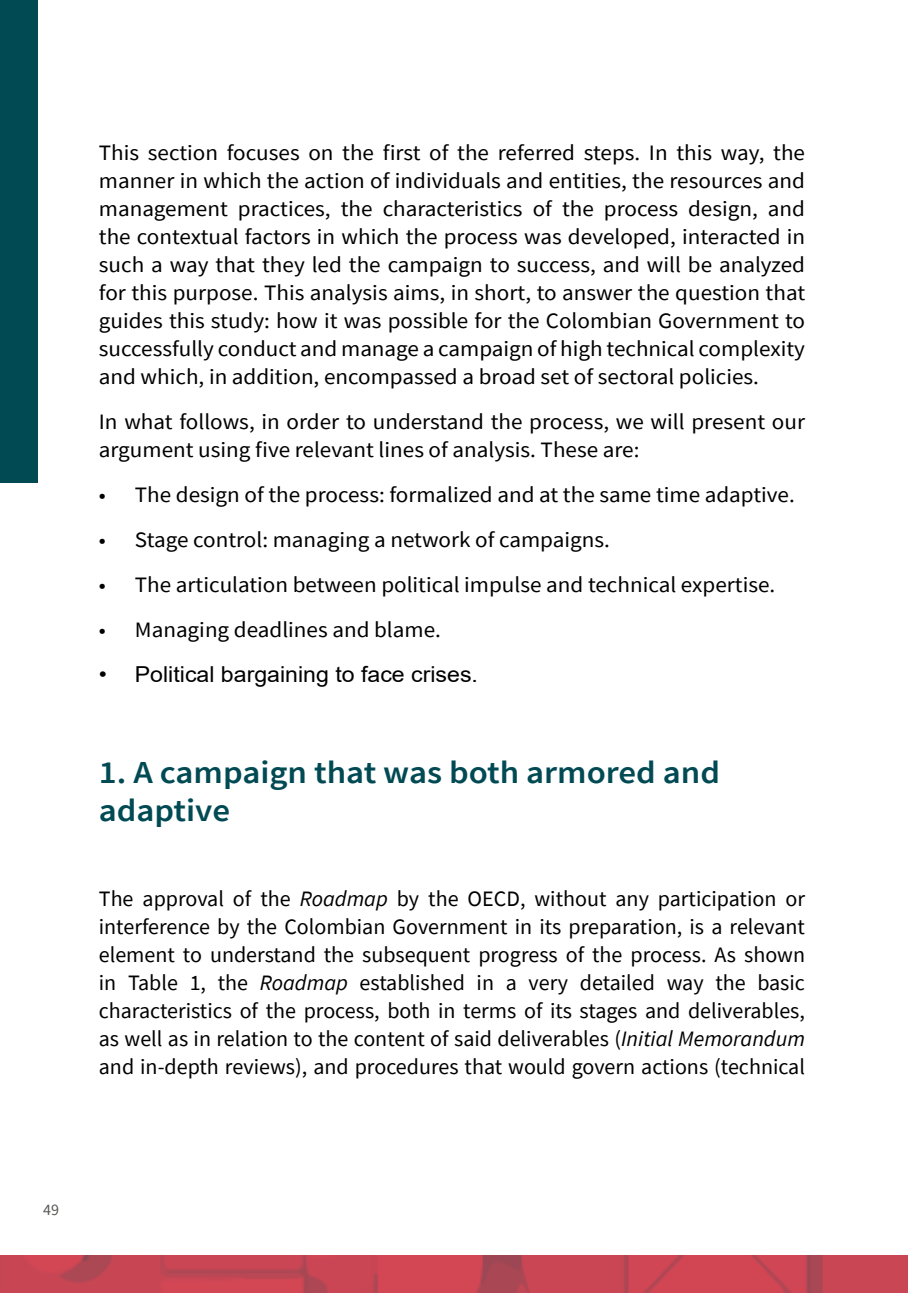
<style>
.page{position:relative;width:908px;height:1293px;background:#fff}
.page>*{position:absolute;margin:0;border:0;box-sizing:border-box;transform-origin:0 0}
.t1{font:600 32px/38.4px "Source Sans Pro";color:#014a54;scale:1.09 1}
.t2{font:22px/28px "Source Sans Pro";color:#000;text-align:justify;scale:1.05 1}
.t3{font:22px/28px "Source Sans Pro";color:#000;text-align:justify}
.t4{font:22px "Arial";color:#000;scale:1.05 1}
.t5{font:16px "Source Sans Pro";color:#575756}
.s1{font-style:italic}
</style>
<div class="page">
<img style="left:1px;top:1255px;width:906px;height:38px">
<hr style="left:0;top:1255px;width:1px;height:38px;background:#ea4553">
<div style="left:0;top:0;width:38px;height:482px;background:#014a54"></div>
<p class="t2" style="left:99px;top:139px;width:673px">This section focuses on the first of the referred steps. In this way, the manner in which the action of individuals and entities, the resources and management practices, the characteristics of the process design, and the contextual factors in which the process was developed, interacted in such a way that they led the campaign to success, and will be analyzed for this purpose. This analysis aims, in short, to answer the question that guides this study: how it was possible for the Colombian Government to successfully conduct and manage a campaign of high technical complexity and which, in addition, encompassed a broad set of sectoral policies.</p>
<p class="t2" style="left:99px;top:408px;width:673px">In what follows, in order to understand the process, we will present our argument using five relevant lines of analysis. These are:</p>
<p class="t2" style="left:99px;top:481px;width:664px">• The design of the process: formalized and at the same time adaptive.</p>
<p class="t2" style="left:99px;top:526px;width:488px">• Stage control: managing a network of campaigns.</p>
<p class="t2" style="left:99px;top:571px;width:645px">• The articulation between political impulse and technical expertise.</p>
<p class="t2" style="left:99px;top:616px;width:327px">• Managing deadlines and blame.</p>
<p class="t4" style="left:99px;top:659px;width:362px">• Political bargaining to face crises.</p>
<h1 class="t1" style="left:99px;top:752px;width:571px">1. A campaign that was both armored and adaptive</h1>
<p class="t3" style="left:99px;top:884px;width:707px">The approval of the <span class="s1">Roadmap</span> by the OECD, without any participation or interference by the Colombian Government in its preparation, is a relevant element to understand the subsequent progress of the process. As shown in Table 1, the <span class="s1">Roadmap</span> established in a very detailed way the basic characteristics of the process, both in terms of its stages and deliverables, as well as in relation to the content of said deliverables (<span class="s1">Initial Memorandum </span>and in-depth reviews), and procedures that would govern actions (technical</p>
<p class="t5" style="left:43px;top:1199px;width:17px">49</p>
</div>
